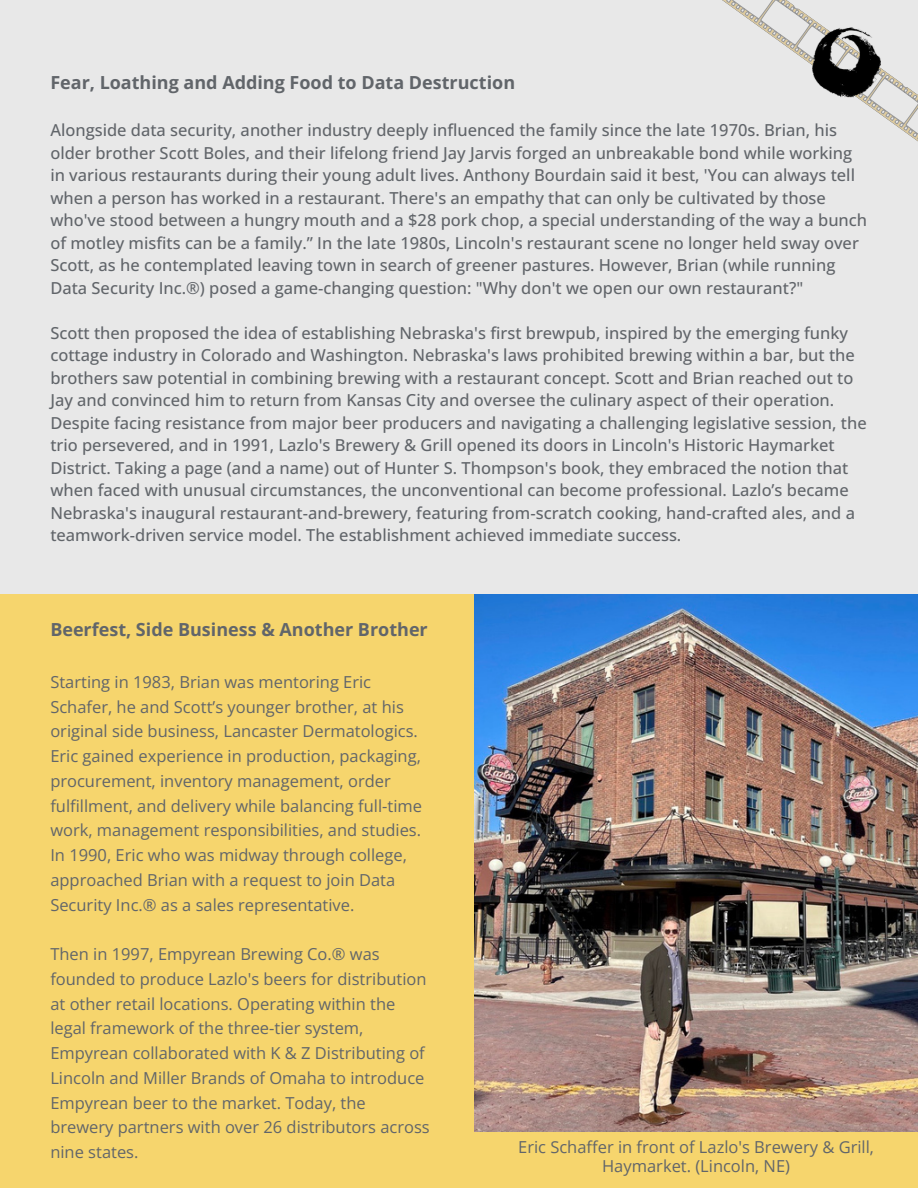
<style>
.page{position:relative;width:918px;height:1188px;background:#e8e8e8}
.page>*{position:absolute;margin:0;border:0;box-sizing:border-box;transform-origin:0 0}
.t1{font:700 18px "Open Sans";color:#61656a}
.t2{font:500 16.5px/22.5px "Open Sans";color:#61656a}
.t3{font:16.5px/24.8px "Open Sans";color:#61656a}
</style>
<div class="page">
<div style="left:0;top:594px;width:918px;height:594px;background:#f6d56d"></div>
<img style="left:475px;top:594px;width:443px;height:538px">
<svg style="left:722px;top:0;width:196px;height:142px"></svg>
<img style="left:809px;top:26px;width:75px;height:72px">
<p class="t1" style="left:50px;top:70px;width:466px">Fear, Loathing and Adding Food to Data Destruction</p>
<p class="t2" style="left:50px;top:118px;width:818px">Alongside data security, another industry deeply influenced the family since the late 1970s. Brian, his older brother Scott Boles, and their lifelong friend Jay Jarvis forged an unbreakable bond while working in various restaurants during their young adult lives. Anthony Bourdain said it best, 'You can always tell when a person has worked in a restaurant. There's an empathy that can only be cultivated by those who've stood between a hungry mouth and a $28 pork chop, a special understanding of the way a bunch of motley misfits can be a family.” In the late 1980s, Lincoln's restaurant scene no longer held sway over Scott, as he contemplated leaving town in search of greener pastures. However, Brian (while running Data Security Inc.®) posed a game-changing question: "Why don't we open our own restaurant?"</p>
<p class="t2" style="left:50px;top:321px;width:818px">Scott then proposed the idea of establishing Nebraska's first brewpub, inspired by the emerging funky cottage industry in Colorado and Washington. Nebraska's laws prohibited brewing within a bar, but the brothers saw potential in combining brewing with a restaurant concept. Scott and Brian reached out to Jay and convinced him to return from Kansas City and oversee the culinary aspect of their operation.<br>Despite facing resistance from major beer producers and navigating a challenging legislative session, the trio persevered, and in 1991, Lazlo's Brewery &amp; Grill opened its doors in Lincoln's Historic Haymarket District. Taking a page (and a name) out of Hunter S. Thompson's book, they embraced the notion that when faced with unusual circumstances, the unconventional can become professional. Lazlo’s became Nebraska's inaugural restaurant-and-brewery, featuring from-scratch cooking, hand-crafted ales, and a teamwork-driven service model. The establishment achieved immediate success.</p>
<p class="t1" style="left:50px;top:617px;width:379px">Beerfest, Side Business &amp; Another Brother</p>
<p class="t3" style="left:50px;top:669px;width:373px">Starting in 1983, Brian was mentoring Eric Schafer, he and Scott’s younger brother, at his original side business, Lancaster Dermatologics.<br>Eric gained experience in production, packaging, procurement, inventory management, order fulfillment, and delivery while balancing full-time work, management responsibilities, and studies.<br>In 1990, Eric who was midway through college, approached Brian with a request to join Data Security Inc.® as a sales representative.</p>
<p class="t3" style="left:50px;top:941px;width:381px">Then in 1997, Empyrean Brewing Co.® was founded to produce Lazlo's beers for distribution at other retail locations. Operating within the legal framework of the three-tier system, Empyrean collaborated with K &amp; Z Distributing of Lincoln and Miller Brands of Omaha to introduce Empyrean beer to the market. Today, the brewery partners with over 26 distributors across nine states.</p>
<p class="t3" style="left:518px;top:1137px;width:357px;line-height:19.2px;text-align:center">Eric Schaffer in front of Lazlo's Brewery &amp; Grill,<br>Haymarket. (Lincoln, NE)</p>
</div>
